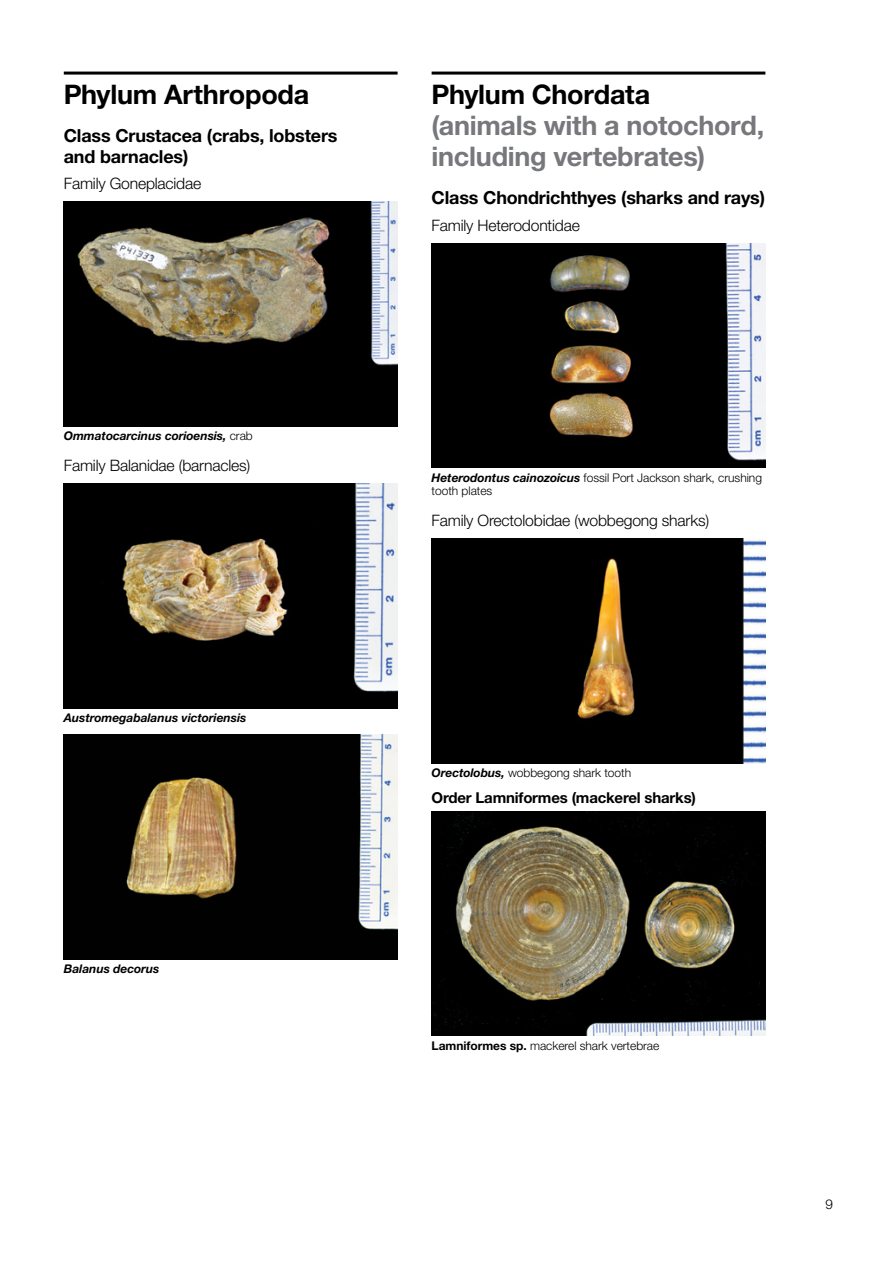
<style>
.page{position:relative;width:893px;height:1263px;background:#fff}
.page>*{position:absolute;margin:0;border:0;box-sizing:border-box;transform-origin:0 0}
.t1{font:700 27px/31px "Helvetica Neue LT Std";letter-spacing:-.01em;color:#77787b}
.t2{font:700 27px "Helvetica Neue LT Std";letter-spacing:-.01em;color:#000}
.t3{font:700 18px/20.7px "Helvetica Neue LT Std";letter-spacing:-.01em;color:#000}
.t4{font:300 15.75px "Helvetica Neue LT Std";letter-spacing:-.01em;color:#000}
.t5{font:700 15px "Helvetica Neue LT Std";letter-spacing:-.01em;color:#000}
.t6{font:300 13.5px "Helvetica Neue LT Std";color:#000}
.t7{font:300 12px/13.8px "Helvetica Neue LT Std";letter-spacing:-.005em;color:#000}
.t8{font:italic 700 12px "Helvetica Neue LT Std";letter-spacing:-.005em;color:#000}
.s1{font-weight:300;font-style:normal}
.s2{font-weight:700;font-style:italic}
.s3{font-weight:700}
</style>
<div class="page">
<hr style="left:64px;top:72px;width:334px;height:3px;background:#000">
<img style="left:64px;top:202px;width:334px;height:224px">
<img style="left:64px;top:483px;width:334px;height:225px">
<img style="left:64px;top:734px;width:334px;height:225px">
<hr style="left:432px;top:72px;width:333px;height:3px;background:#000">
<img style="left:432px;top:243px;width:333px;height:225px">
<img style="left:432px;top:539px;width:333px;height:224px">
<img style="left:432px;top:811px;width:333px;height:225px">
<h1 class="t2" style="left:64px;top:78px;width:247px">Phylum Arthropoda</h1>
<h2 class="t3" style="left:64px;top:125px;width:275px">Class Crustacea (crabs, lobsters and barnacles)</h2>
<h3 class="t4" style="left:64px;top:174px;width:139px">Family Goneplacidae</h3>
<p class="t8" style="left:64px;top:428px;width:190px">Ommatocarcinus corioensis, <span class="s1">crab</span></p>
<h3 class="t4" style="left:64px;top:456px;width:188px">Family Balanidae (barnacles)</h3>
<p class="t8" style="left:64px;top:710px;width:184px">Austromegabalanus victoriensis</p>
<p class="t8" style="left:64px;top:961px;width:97px">Balanus decorus</p>
<h1 class="t2" style="left:432px;top:78px;width:220px">Phylum Chordata</h1>
<h1 class="t1" style="left:432px;top:110px;width:334px">(animals with a notochord, including vertebrates)</h1>
<h2 class="t3" style="left:432px;top:187px;width:335px">Class Chondrichthyes (sharks and rays)</h2>
<h3 class="t4" style="left:432px;top:216px;width:150px">Family Heterodontidae</h3>
<p class="t7" style="left:432px;top:470px;width:332px"><span class="s2">Heterodontus cainozoicus</span> fossil Port Jackson shark, crushing tooth plates</p>
<h3 class="t4" style="left:432px;top:511px;width:279px">Family Orectolobidae (wobbegong sharks)</h3>
<p class="t7" style="left:432px;top:766px;width:201px"><span class="s2">Orectolobus,</span> wobbegong shark tooth</p>
<p class="t5" style="left:432px;top:788px;width:266px">Order Lamniformes (mackerel sharks)</p>
<p class="t7" style="left:432px;top:1038px;width:229px"><span class="s3">Lamniformes sp.</span> mackerel shark vertebrae</p>
<p class="t6" style="left:825px;top:1196px;width:9px">9</p>
</div>
